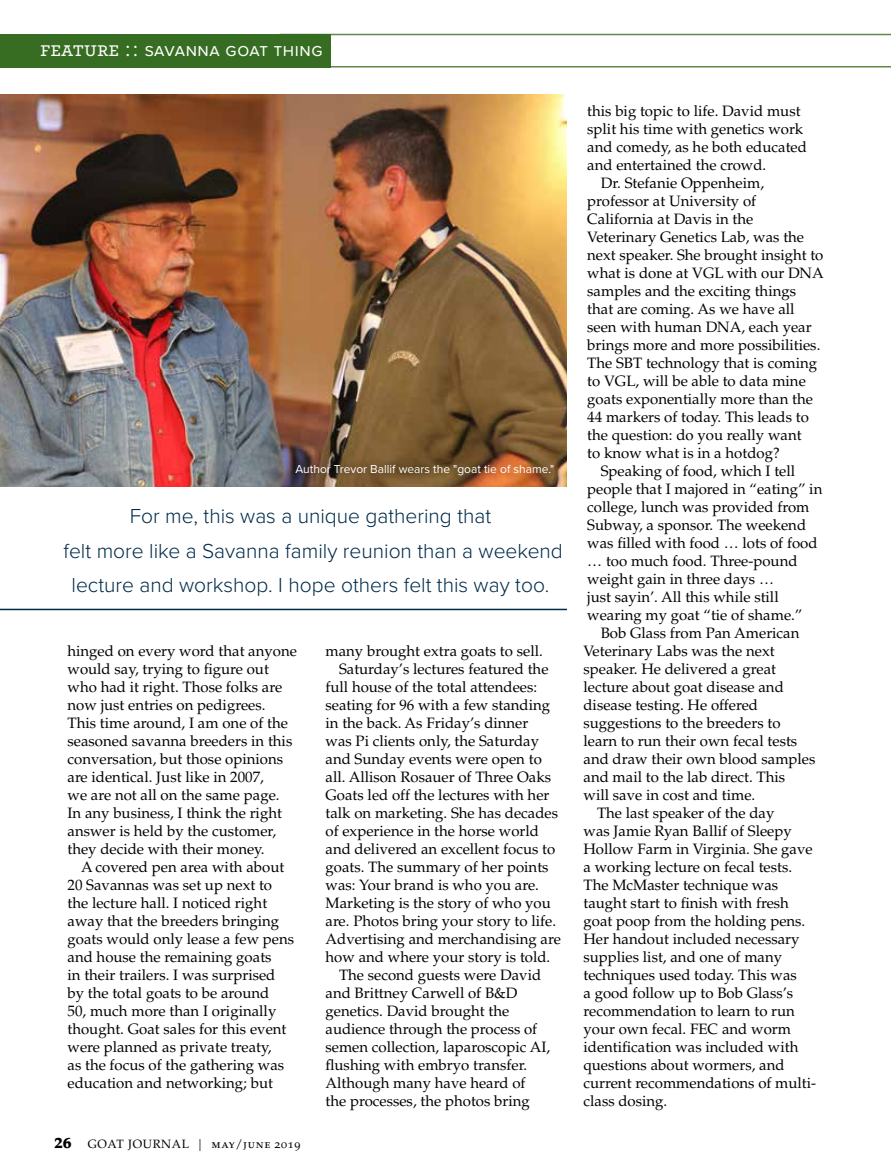
<style>
.page{position:relative;width:891px;height:1175px;background:#fff}
.page>*{position:absolute;margin:0;border:0;box-sizing:border-box;transform-origin:0 0}
.t1{font:300 21px/34.5px "Proxima Nova";color:#002b49;text-align:center}
.t2{font:18px "Proxima Nova";letter-spacing:.03em;color:#fff}
.t3{font:15px/18px "Palatino LT Std";color:#000}
.t4{font:12px "Proxima Nova";color:#fff}
.t5{font:12px "Palatino LT Std";letter-spacing:.05em;color:#000}
.s1{font-family:"Archer";font-weight:500;font-size:21px}
.s2{font-size:21px}
.s3{font-weight:900;font-size:15px}
</style>
<div class="page">
<img style="left:0;top:94px;width:567px;height:392px">
<svg style="left:331px;top:34px;width:560px;height:34px"></svg>
<div style="left:0;top:34px;width:331px;height:34px;background:#376d22"></div>
<hr style="left:0;top:608px;width:567px;height:2px;background:#002b49">
<div style="left:287px;top:455px;width:275px;height:29px;background:#000;opacity:.55"></div>
<p class="t2" style="left:40px;top:37px;width:284px"><span class="s1">feature</span> <span class="s2">::</span> savanna goat thing</p>
<p class="t4" style="left:296px;top:460px;width:260px">Author Trevor Ballif wears the "goat tie of shame."</p>
<h1 class="t1" style="left:63px;top:497px;width:501px">For me, this was a unique gathering that<br>felt more like a Savanna family reunion than a weekend lecture and workshop. I hope others felt this way too.</h1>
<p class="t3" style="left:68px;top:642px;width:231px">hinged on every word that anyone would say, trying to figure out who had it right. Those folks are now just entries on pedigrees.<br>This time around, I am one of the seasoned savanna breeders in this conversation, but those opinions are identical. Just like in 2007,<br>we are not all on the same page.<br>In any business, I think the right answer is held by the customer, they decide with their money.</p>
<p class="t3" style="left:68px;top:858px;width:228px;text-indent:14px">A covered pen area with about<br>20 Savannas was set up next to the lecture hall. I noticed right away that the breeders bringing goats would only lease a few pens and house the remaining goats<br>in their trailers. I was surprised by the total goats to be around<br>50, much more than I originally thought. Goat sales for this event were planned as private treaty,<br>as the focus of the gathering was education and networking; but</p>
<p class="t5" style="left:54px;top:1136px;width:248px"><span class="s3">26</span> GOAT JOURNAL | may/june 2019</p>
<p class="t3" style="left:326px;top:642px;width:219px">many brought extra goats to sell.</p>
<p class="t3" style="left:339px;top:660px;width:211px">Saturday’s lectures featured the</p>
<p class="t3" style="left:326px;top:678px;width:213px">full house of the total attendees:</p>
<p class="t3" style="left:326px;top:696px;width:226px">seating for 96 with a few standing</p>
<p class="t3" style="left:326px;top:714px;width:204px">in the back. As Friday’s dinner</p>
<p class="t3" style="left:326px;top:732px;width:215px">was Pi clients only, the Saturday</p>
<p class="t3" style="left:326px;top:750px;width:218px">and Sunday events were open to</p>
<p class="t3" style="left:326px;top:768px;width:227px">all. Allison Rosauer of Three Oaks</p>
<p class="t3" style="left:326px;top:786px;width:225px">Goats led off the lectures with her</p>
<p class="t3" style="left:326px;top:804px;width:234px">talk on marketing. She has decades</p>
<p class="t3" style="left:326px;top:822px;width:215px">of experience in the horse world</p>
<p class="t3" style="left:326px;top:840px;width:231px">and delivered an excellent focus to</p>
<p class="t3" style="left:326px;top:858px;width:225px">goats. The summary of her points</p>
<p class="t3" style="left:326px;top:876px;width:215px">was: Your brand is who you are.</p>
<p class="t3" style="left:326px;top:894px;width:227px">Marketing is the story of who you</p>
<p class="t3" style="left:326px;top:912px;width:232px">are. Photos bring your story to life.</p>
<p class="t3" style="left:326px;top:930px;width:237px">Advertising and merchandising are</p>
<p class="t3" style="left:326px;top:948px;width:226px">how and where your story is told.</p>
<p class="t3" style="left:339px;top:966px;width:204px">The second guests were David</p>
<p class="t3" style="left:326px;top:984px;width:193px">and Brittney Carwell of B&amp;D</p>
<p class="t3" style="left:326px;top:1002px;width:185px">genetics. David brought the</p>
<p class="t3" style="left:326px;top:1020px;width:213px">audience through the process of</p>
<p class="t3" style="left:326px;top:1038px;width:226px">semen collection, laparoscopic AI,</p>
<p class="t3" style="left:326px;top:1056px;width:203px">flushing with embryo transfer.</p>
<p class="t3" style="left:326px;top:1074px;width:202px">Although many have heard of</p>
<p class="t3" style="left:326px;top:1092px;width:206px">the processes, the photos bring</p>
<p class="t3" style="left:587px;top:102px;width:215px">this big topic to life. David must</p>
<p class="t3" style="left:587px;top:120px;width:218px">split his time with genetics work</p>
<p class="t3" style="left:587px;top:138px;width:221px">and comedy, as he both educated</p>
<p class="t3" style="left:587px;top:156px;width:181px">and entertained the crowd.</p>
<p class="t3" style="left:601px;top:174px;width:165px">Dr. Stefanie Oppenheim,</p>
<p class="t3" style="left:587px;top:192px;width:171px">professor at University of</p>
<p class="t3" style="left:587px;top:210px;width:168px">California at Davis in the</p>
<p class="t3" style="left:587px;top:228px;width:218px">Veterinary Genetics Lab, was the</p>
<p class="t3" style="left:587px;top:246px;width:238px">next speaker. She brought insight to</p>
<p class="t3" style="left:587px;top:264px;width:238px">what is done at VGL with our DNA</p>
<p class="t3" style="left:587px;top:282px;width:210px">samples and the exciting things</p>
<p class="t3" style="left:587px;top:300px;width:209px">that are coming. As we have all</p>
<p class="t3" style="left:587px;top:318px;width:226px">seen with human DNA, each year</p>
<p class="t3" style="left:587px;top:336px;width:235px">brings more and more possibilities.</p>
<p class="t3" style="left:587px;top:354px;width:231px">The SBT technology that is coming</p>
<p class="t3" style="left:587px;top:372px;width:220px">to VGL, will be able to data mine</p>
<p class="t3" style="left:587px;top:390px;width:227px">goats exponentially more than the</p>
<p class="t3" style="left:587px;top:408px;width:223px">44 markers of today. This leads to</p>
<p class="t3" style="left:587px;top:426px;width:216px">the question: do you really want</p>
<p class="t3" style="left:587px;top:444px;width:194px">to know what is in a hotdog?</p>
<p class="t3" style="left:601px;top:462px;width:196px">Speaking of food, which I tell</p>
<p class="t3" style="left:587px;top:480px;width:237px">people that I majored in “eating” in</p>
<p class="t3" style="left:587px;top:498px;width:224px">college, lunch was provided from</p>
<p class="t3" style="left:587px;top:516px;width:220px">Subway, a sponsor. The weekend</p>
<p class="t3" style="left:587px;top:534px;width:232px">was filled with food … lots of food</p>
<p class="t3" style="left:587px;top:552px;width:212px">… too much food. Three-pound</p>
<p class="t3" style="left:587px;top:570px;width:188px">weight gain in three days …</p>
<p class="t3" style="left:587px;top:588px;width:193px">just sayin’. All this while still</p>
<p class="t3" style="left:587px;top:606px;width:217px">wearing my goat “tie of shame.”</p>
<p class="t3" style="left:601px;top:624px;width:200px">Bob Glass from Pan American</p>
<p class="t3" style="left:584px;top:642px;width:193px">Veterinary Labs was the next</p>
<p class="t3" style="left:584px;top:660px;width:194px">speaker. He delivered a great</p>
<p class="t3" style="left:584px;top:678px;width:202px">lecture about goat disease and</p>
<p class="t3" style="left:584px;top:696px;width:176px">disease testing. He offered</p>
<p class="t3" style="left:584px;top:714px;width:199px">suggestions to the breeders to</p>
<p class="t3" style="left:584px;top:732px;width:215px">learn to run their own fecal tests</p>
<p class="t3" style="left:584px;top:750px;width:234px">and draw their own blood samples</p>
<p class="t3" style="left:584px;top:768px;width:203px">and mail to the lab direct. This</p>
<p class="t3" style="left:584px;top:786px;width:173px">will save in cost and time.</p>
<p class="t3" style="left:597px;top:804px;width:179px">The last speaker of the day</p>
<p class="t3" style="left:584px;top:822px;width:210px">was Jamie Ryan Ballif of Sleepy</p>
<p class="t3" style="left:584px;top:840px;width:231px">Hollow Farm in Virginia. She gave</p>
<p class="t3" style="left:584px;top:858px;width:210px">a working lecture on fecal tests.</p>
<p class="t3" style="left:584px;top:876px;width:196px">The McMaster technique was</p>
<p class="t3" style="left:584px;top:894px;width:207px">taught start to finish with fresh</p>
<p class="t3" style="left:584px;top:912px;width:223px">goat poop from the holding pens.</p>
<p class="t3" style="left:584px;top:930px;width:218px">Her handout included necessary</p>
<p class="t3" style="left:584px;top:948px;width:200px">supplies list, and one of many</p>
<p class="t3" style="left:584px;top:966px;width:215px">techniques used today. This was</p>
<p class="t3" style="left:584px;top:984px;width:211px">a good follow up to Bob Glass’s</p>
<p class="t3" style="left:584px;top:1002px;width:213px">recommendation to learn to run</p>
<p class="t3" style="left:584px;top:1020px;width:209px">your own fecal. FEC and worm</p>
<p class="t3" style="left:584px;top:1038px;width:216px">identification was included with</p>
<p class="t3" style="left:584px;top:1056px;width:203px">questions about wormers, and</p>
<p class="t3" style="left:584px;top:1074px;width:234px">current recommendations of multi-</p>
<p class="t3" style="left:584px;top:1092px;width:85px">class dosing.</p>
</div>
